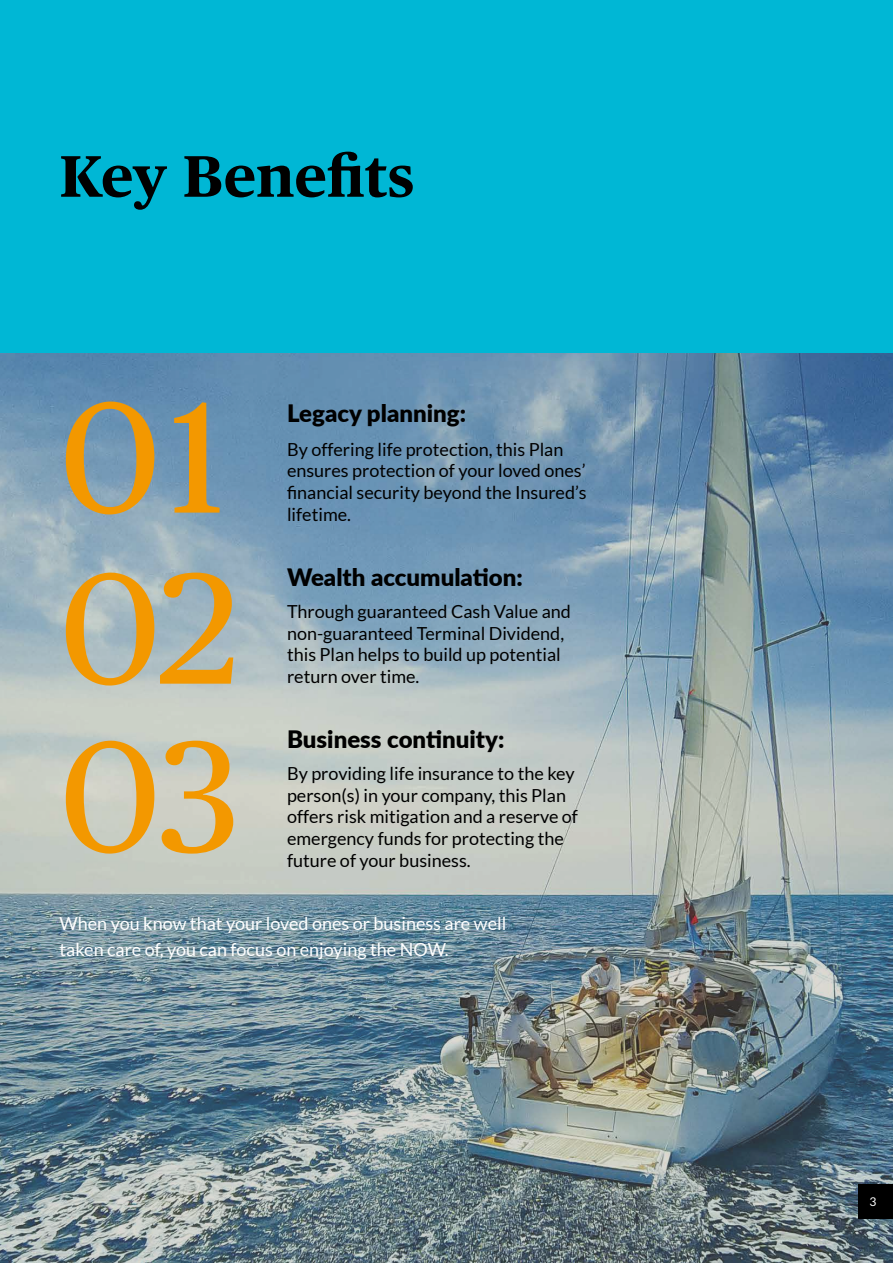
<style>
.page{position:relative;width:893px;height:1263px;background:#fff}
.page>*{position:absolute;margin:0;border:0;box-sizing:border-box;transform-origin:0 0}
.t1{font:157.5px/169.5px "Chubb Publico Text";color:#f39800;text-align:justify}
.t2{font:700 58.5px "Chubb Publico Text";color:#000}
.t3{font:900 24px "Lato";color:#000}
.t4{font:18px/21.6px "Lato";color:#000}
.t5{font:18px/25.8px "Lato";color:#fff}
.t6{font:12px "Lato";color:#fff}
</style>
<div class="page">
<img style="left:0;top:353px;width:893px;height:910px">
<div style="left:0;top:0;width:893px;height:353px;background:#00b7d5"></div>
<div style="left:859px;top:1185px;width:34px;height:34px;background:#000"></div>
<h2 class="t2" style="left:60px;top:131px;width:356px">Key Benefits</h2>
<h1 class="t1" style="left:60px;top:363px;width:184px">01<br>02<br>03</h1>
<h3 class="t3" style="left:287px;top:395px;width:181px">Legacy planning:</h3>
<p class="t4" style="left:287px;top:438px;width:301px">By offering life protection, this Plan ensures protection of your loved ones’ financial security beyond the Insured’s lifetime.</p>
<h3 class="t3" style="left:287px;top:559px;width:237px">Wealth accumulation:</h3>
<p class="t4" style="left:287px;top:600px;width:285px">Through guaranteed Cash Value and non-guaranteed Terminal Dividend, this Plan helps to build up potential return over time.</p>
<h3 class="t3" style="left:287px;top:721px;width:219px">Business continuity:</h3>
<p class="t4" style="left:287px;top:763px;width:292px">By providing life insurance to the key person(s) in your company, this Plan offers risk mitigation and a reserve of emergency funds for protecting the future of your business.</p>
<p class="t5" style="left:60px;top:911px;width:448px">When you know that your loved ones or business are well taken care of, you can focus on enjoying the NOW.</p>
<p class="t6" style="left:870px;top:1195px;width:8px">3</p>
</div>
